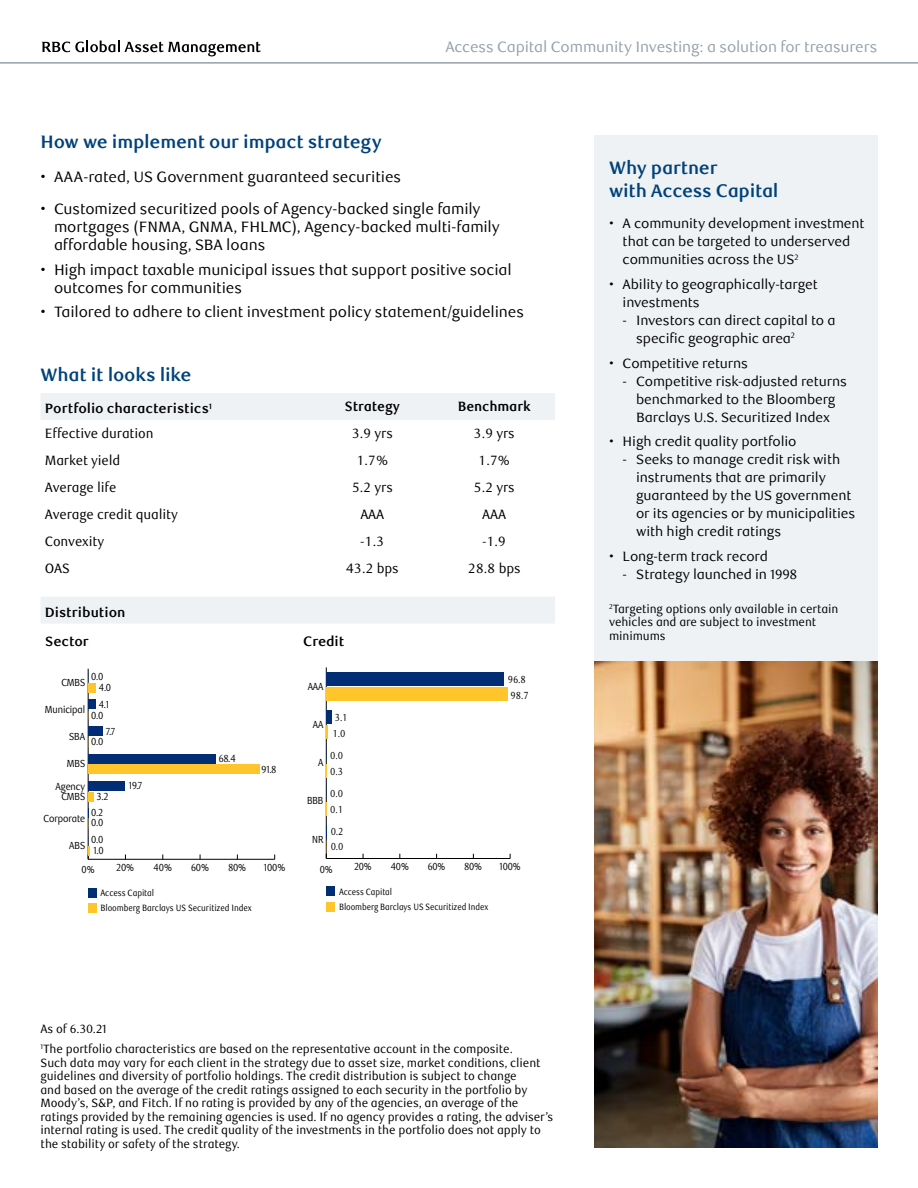
<style>
.page{position:relative;width:918px;height:1188px;background:#fff}
.page>*{position:absolute;margin:0;border:0;box-sizing:border-box;transform-origin:0 0}
.t1{font:700 18px/22.5px "RBC Text";letter-spacing:-.015em;color:#00427a}
.t2{font:15px/18px "RBC Text";letter-spacing:-.01em;color:#000}
.t3{font:15px "RBC Text";letter-spacing:-.01em;color:#95a0a9}
.t4{font:13.5px/18px "RBC Text";letter-spacing:-.01em;color:#000}
.t5{font:13.5px "RBC Text Tabular Cond";letter-spacing:-.01em;color:#000}
.t6{font:700 13.5px "RBC Text";letter-spacing:-.005em;color:#000}
.t7{font:700 13.5px "RBC Text Tabular Cond";letter-spacing:-.01em;color:#000}
.t8{font:12px/13.5px "RBC Text Cond";letter-spacing:-.01em;color:#000}
.t9{font:10.2px/11.7px "RBC Display";letter-spacing:-.01em;color:#000;scale:.9 1}
.t10{font:10.2px/21.9px "RBC Text Tabular";color:#000;scale:.88 1}
.t11{font:10.2px "RBC Display";letter-spacing:-.01em;color:#000;scale:.88 1}
.t12{font:9.15px/15.1px "RBC Text Tabular Cond";letter-spacing:-.01em;color:#000;scale:.88 1}
.t13{font:9.15px/15.1px "RBC Text Tabular Cond";letter-spacing:-.01em;color:#000;scale:.9 1}
</style>
<div class="page">
<hr style="left:0;top:62px;width:918px;height:2px;background:#95a0a9">
<svg style="left:42px;top:41px;width:219px;height:15px"></svg>
<div style="left:41px;top:393px;width:514px;height:27px;background:#eff2f4"></div>
<div style="left:41px;top:597px;width:514px;height:26px;background:#eff2f4"></div>
<div style="left:594px;top:135px;width:284px;height:578px;background:#eff2f4"></div>
<img style="left:594px;top:662px;width:284px;height:485px">
<hr style="left:326px;top:858px;width:184px;height:1px;background:#000">
<hr style="left:326px;top:667px;width:1px;height:191px;background:#000">
<div style="left:326px;top:687px;width:182px;height:14px;background:#ffc52b"></div>
<svg style="left:326px;top:726px;width:2px;height:13px"></svg>
<svg style="left:326px;top:764px;width:1px;height:13px"></svg>
<svg style="left:326px;top:802px;width:1px;height:14px"></svg>
<div style="left:326px;top:672px;width:178px;height:14px;background:#002d74"></div>
<div style="left:326px;top:710px;width:6px;height:14px;background:#002d74"></div>
<svg style="left:326px;top:825px;width:1px;height:14px"></svg>
<div style="left:327px;top:887px;width:8px;height:9px;background:#002d74"></div>
<div style="left:327px;top:902px;width:8px;height:9px;background:#ffc52b"></div>
<hr style="left:88px;top:859px;width:187px;height:1px;background:#000">
<hr style="left:88px;top:669px;width:1px;height:190px;background:#000">
<div style="left:88px;top:683px;width:8px;height:10px;background:#ffc52b"></div>
<div style="left:88px;top:765px;width:171px;height:9px;background:#ffc52b"></div>
<div style="left:88px;top:792px;width:6px;height:10px;background:#ffc52b"></div>
<svg style="left:88px;top:846px;width:2px;height:13px"></svg>
<div style="left:88px;top:699px;width:8px;height:10px;background:#002d74"></div>
<div style="left:88px;top:726px;width:15px;height:10px;background:#002d74"></div>
<div style="left:88px;top:754px;width:128px;height:9px;background:#002d74"></div>
<div style="left:88px;top:781px;width:37px;height:10px;background:#002d74"></div>
<div style="left:88px;top:888px;width:9px;height:9px;background:#002d74"></div>
<div style="left:88px;top:903px;width:9px;height:10px;background:#ffc52b"></div>
<p class="t3" style="left:445px;top:38px;width:434px">Access Capital Community Investing: a solution for treasurers</p>
<h1 class="t1" style="left:40px;top:131px;width:343px">How we implement our impact strategy</h1>
<p class="t2" style="left:40px;top:169px;width:362px">• AAA-rated, US Government guaranteed securities</p>
<p class="t2" style="left:54px;top:200px;width:447px;text-indent:-14px">• Customized securitized pools of Agency-backed single family mortgages (FNMA, GNMA, FHLMC), Agency-backed multi-family affordable housing, SBA loans</p>
<p class="t2" style="left:54px;top:261px;width:459px;text-indent:-14px">• High impact taxable municipal issues that support positive social outcomes for communities</p>
<p class="t2" style="left:40px;top:304px;width:485px">• Tailored to adhere to client investment policy statement/guidelines</p>
<h1 class="t1" style="left:40px;top:364px;width:153px">What it looks like</h1>
<p class="t6" style="left:45px;top:401px;width:169px">Portfolio characteristics<sup>1</sup></p>
<p class="t7" style="left:345px;top:399px;width:57px">Strategy</p>
<p class="t7" style="left:458px;top:399px;width:75px">Benchmark</p>
<p class="t5" style="left:45px;top:426px;width:110px">Effective duration</p>
<p class="t5" style="left:352px;top:426px;width:43px">3.9 yrs</p>
<p class="t5" style="left:474px;top:426px;width:43px">3.9 yrs</p>
<p class="t5" style="left:45px;top:453px;width:77px">Market yield</p>
<p class="t5" style="left:356px;top:453px;width:33px">1.7%</p>
<p class="t5" style="left:478px;top:453px;width:33px">1.7%</p>
<p class="t5" style="left:45px;top:480px;width:73px">Average life</p>
<p class="t5" style="left:352px;top:480px;width:43px">5.2 yrs</p>
<p class="t5" style="left:474px;top:480px;width:43px">5.2 yrs</p>
<p class="t5" style="left:45px;top:507px;width:135px">Average credit quality</p>
<p class="t5" style="left:360px;top:507px;width:25px">AAA</p>
<p class="t5" style="left:482px;top:507px;width:25px">AAA</p>
<p class="t5" style="left:45px;top:534px;width:61px">Convexity</p>
<p class="t5" style="left:360px;top:534px;width:26px">-1.3</p>
<p class="t5" style="left:482px;top:534px;width:26px">-1.9</p>
<p class="t5" style="left:45px;top:561px;width:27px">OAS</p>
<p class="t5" style="left:346px;top:561px;width:55px">43.2 bps</p>
<p class="t5" style="left:468px;top:561px;width:55px">28.8 bps</p>
<p class="t6" style="left:45px;top:604px;width:82px">Distribution</p>
<p class="t6" style="left:45px;top:633px;width:45px">Sector</p>
<p class="t6" style="left:303px;top:633px;width:42px">Credit</p>
<p class="t9" style="left:99px;top:671px;width:15px;text-indent:-8px">0.0<br>4.0</p>
<p class="t9" style="left:91px;top:699px;width:21px;text-indent:7px">4.1<br>0.0</p>
<p class="t9" style="left:106px;top:726px;width:12px">7.7</p>
<p class="t9" style="left:91px;top:736px;width:15px">0.0</p>
<p class="t9" style="left:61px;top:676px;width:28px">CMBS</p>
<p class="t9" style="left:45px;top:704px;width:46px">Municipal</p>
<p class="t9" style="left:69px;top:731px;width:19px">SBA</p>
<p class="t9" style="left:67px;top:758px;width:22px">MBS</p>
<p class="t9" style="left:219px;top:753px;width:20px">68.4</p>
<p class="t9" style="left:262px;top:764px;width:18px">91.8</p>
<p class="t9" style="left:129px;top:780px;width:16px">19.7</p>
<p class="t9" style="left:55px;top:782px;width:35px;line-height:10.2px;text-align:center">Agency<br>CMBS</p>
<p class="t9" style="left:91px;top:789px;width:20px;line-height:15.3px;text-align:center">3.2<br>0.2</p>
<p class="t9" style="left:91px;top:815px;width:15px;line-height:16.6px">0.0<br>0.0</p>
<p class="t9" style="left:94px;top:845px;width:13px">1.0</p>
<p class="t13" style="left:100px;top:886px;width:170px">Access Capital<br>Bloomberg Barclays US Securitized Index</p>
<p class="t9" style="left:44px;top:813px;width:48px">Corporate</p>
<p class="t9" style="left:69px;top:840px;width:19px">ABS</p>
<p class="t9" style="left:82px;top:864px;width:16px">0%</p>
<p class="t9" style="left:117px;top:862px;width:21px">20%</p>
<p class="t9" style="left:154px;top:862px;width:22px">40%</p>
<p class="t9" style="left:191px;top:862px;width:21px">60%</p>
<p class="t9" style="left:229px;top:862px;width:21px">80%</p>
<p class="t9" style="left:264px;top:862px;width:25px">100%</p>
<p class="t11" style="left:308px;top:680px;width:19px">AAA</p>
<p class="t10" style="left:335px;top:707px;width:16px">3.1</p>
<p class="t11" style="left:313px;top:719px;width:13px">AA</p>
<p class="t10" style="left:330px;top:723px;width:19px">1.0<br>0.0</p>
<p class="t10" style="left:330px;top:760px;width:16px;line-height:22.4px">0.3<br>0.0</p>
<p class="t10" style="left:330px;top:799px;width:16px">0.1</p>
<p class="t11" style="left:318px;top:757px;width:8px">A</p>
<p class="t11" style="left:307px;top:795px;width:20px">BBB</p>
<p class="t10" style="left:331px;top:823px;width:16px;line-height:15.9px">0.2<br>0.0</p>
<p class="t11" style="left:312px;top:833px;width:14px">NR</p>
<p class="t10" style="left:508px;top:669px;width:22px">96.8</p>
<p class="t10" style="left:511px;top:684px;width:22px">98.7</p>
<p class="t11" style="left:320px;top:863px;width:16px">0%</p>
<p class="t11" style="left:354px;top:861px;width:21px">20%</p>
<p class="t11" style="left:391px;top:861px;width:22px">40%</p>
<p class="t11" style="left:428px;top:861px;width:22px">60%</p>
<p class="t11" style="left:465px;top:861px;width:21px">80%</p>
<p class="t11" style="left:500px;top:861px;width:26px">100%</p>
<p class="t12" style="left:339px;top:884px;width:171px">Access Capital<br>Bloomberg Barclays US Securitized Index</p>
<p class="t8" style="left:40px;top:1019px;width:474px;line-height:20.2px">As of 6.30.21<br><sup>1</sup>The portfolio characteristics are based on the representative account in the composite.</p>
<p class="t8" style="left:40px;top:1056px;width:514px">Such data may vary for each client in the strategy due to asset size, market conditions, client guidelines and diversity of portfolio holdings. The credit distribution is subject to change<br>and based on the average of the credit ratings assigned to each security in the portfolio by Moody’s, S&amp;P, and Fitch. If no rating is provided by any of the agencies, an average of the ratings provided by the remaining agencies is used. If no agency provides a rating, the adviser’s internal rating is used. The credit quality of the investments in the portfolio does not apply to the stability or safety of the strategy.</p>
<h1 class="t1" style="left:609px;top:157px;width:171px">Why partner<br>with Access Capital</h1>
<p class="t4" style="left:623px;top:215px;width:243px;text-indent:-14px">• A community development investment that can be targeted to underserved communities across the US<sup>2</sup></p>
<p class="t4" style="left:623px;top:276px;width:197px;text-indent:-14px">• Ability to geographically-target investments</p>
<p class="t4" style="left:636px;top:312px;width:201px;text-indent:-14px">- Investors can direct capital to a specific geographic area<sup>2</sup></p>
<p class="t4" style="left:609px;top:354px;width:141px">• Competitive returns</p>
<p class="t4" style="left:623px;top:372px;width:226px;text-align:center">- Competitive risk-adjusted returns benchmarked to the Bloomberg<br>Barclays U.S. Securitized Index</p>
<p class="t4" style="left:609px;top:433px;width:189px">• High credit quality portfolio</p>
<p class="t4" style="left:636px;top:451px;width:221px;text-indent:-14px">- Seeks to manage credit risk with instruments that are primarily guaranteed by the US government or its agencies or by municipalities with high credit ratings</p>
<p class="t4" style="left:609px;top:548px;width:160px">• Long-term track record</p>
<p class="t4" style="left:623px;top:566px;width:176px">- Strategy launched in 1998</p>
<p class="t8" style="left:609px;top:602px;width:231px"><sup>2</sup>Targeting options only available in certain vehicles and are subject to investment minimums</p>
</div>
